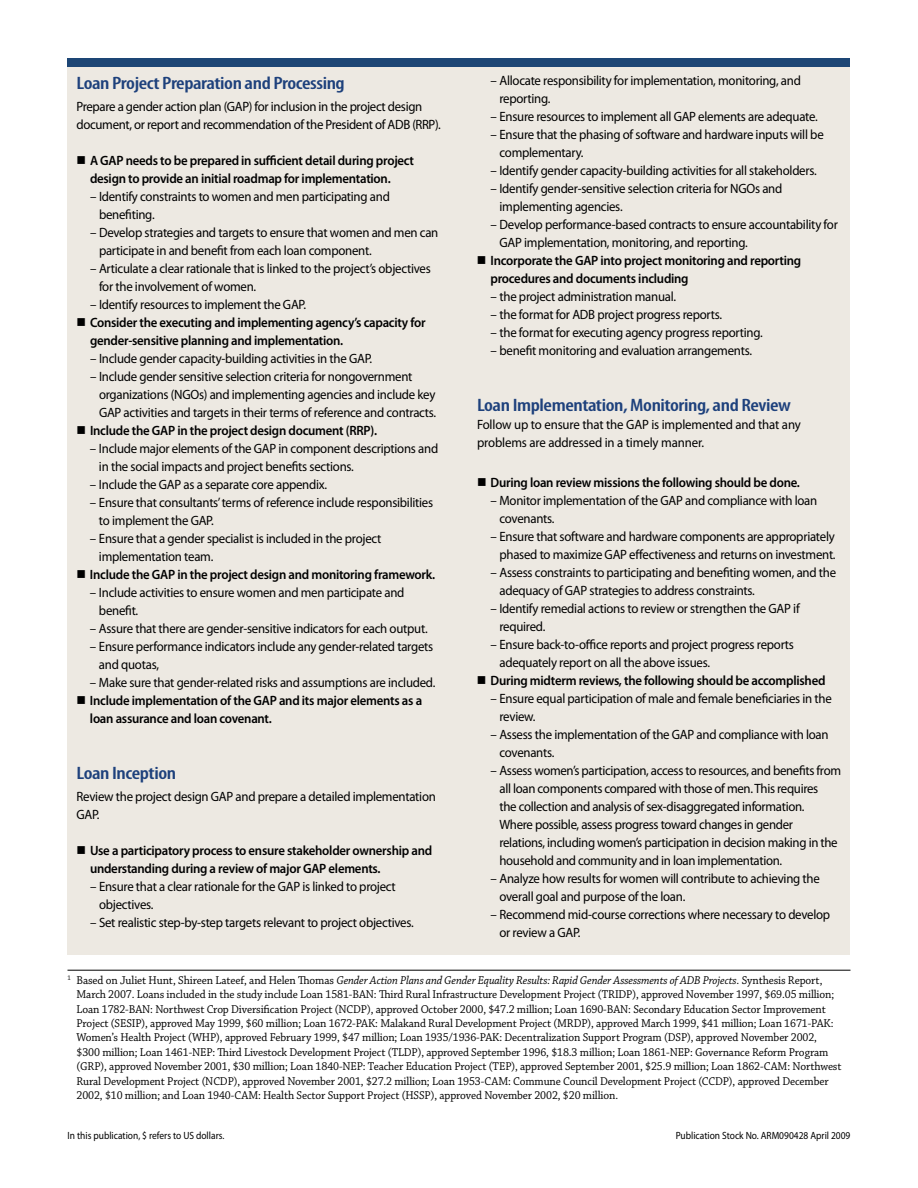
<style>
.page{position:relative;width:918px;height:1188px;background:#fff}
.page>*{position:absolute;margin:0;border:0;box-sizing:border-box;transform-origin:0 0}
.t1{font:600 condensed 18px "Myriad Pro";letter-spacing:-.02em;color:#1e417c;scale:1.2 1}
.t2{font:13.5px/18px "Myriad Pro";letter-spacing:-.02em;color:#000;scale:.95 1}
.t3{font:600 13.5px/18px "Myriad Pro";letter-spacing:-.02em;color:#000;scale:.95 1}
.t4{font:12px/14.4px "Chaparral Pro";letter-spacing:-.01em;color:#000;scale:.95 1}
.t5{font:10.5px "Myriad Pro";color:#000;scale:.9 1}
.s1{font-style:italic}
</style>
<div class="page">
<div style="left:68px;top:58px;width:782px;height:898px;background:#ede9e2"></div>
<div style="left:68px;top:58px;width:782px;height:10px;background:#1d4675"></div>
<hr style="left:68px;top:970px;width:782px;height:1px;background:#000">
<p class="t2" style="left:500px;top:71px;width:319px;text-indent:-9px">– Allocate responsibility for implementation, monitoring, and reporting.</p>
<p class="t2" style="left:491px;top:107px;width:346px">– Ensure resources to implement all GAP elements are adequate.</p>
<p class="t2" style="left:500px;top:125px;width:343px;text-indent:-9px">– Ensure that the phasing of software and hardware inputs will be complementary.</p>
<p class="t2" style="left:491px;top:161px;width:345px">– Identify gender capacity-building activities for all stakeholders.</p>
<p class="t2" style="left:500px;top:179px;width:299px;text-indent:-9px">– Identify gender-sensitive selection criteria for NGOs and implementing agencies.</p>
<p class="t2" style="left:500px;top:215px;width:358px;text-indent:-9px">– Develop performance-based contracts to ensure accountability for<br>GAP implementation, monitoring, and reporting.</p>
<p class="t3" style="left:491px;top:251px;width:329px">Incorporate the GAP into project monitoring and reporting procedures and documents including</p>
<p class="t2" style="left:491px;top:287px;width:197px">– the project administration manual.</p>
<p class="t2" style="left:491px;top:305px;width:245px">– the format for ADB project progress reports.</p>
<p class="t2" style="left:491px;top:323px;width:288px">– the format for executing agency progress reporting.</p>
<p class="t2" style="left:491px;top:341px;width:277px">– benefit monitoring and evaluation arrangements.</p>
<h1 class="t1" style="left:76px;top:71px;width:225px">Loan Project Preparation and Processing</h1>
<p class="t2" style="left:76px;top:97px;width:385px">Prepare a gender action plan (GAP) for inclusion in the project design document, or report and recommendation of the President of ADB (RRP).</p>
<p class="t3" style="left:90px;top:151px;width:343px">A GAP needs to be prepared in sufficient detail during project design to provide an initial roadmap for implementation.</p>
<p class="t2" style="left:99px;top:187px;width:308px;text-indent:-9px">– Identify constraints to women and men participating and benefiting.</p>
<p class="t2" style="left:99px;top:223px;width:359px;text-indent:-9px">– Develop strategies and targets to ensure that women and men can participate in and benefit from each loan component.</p>
<p class="t2" style="left:99px;top:259px;width:351px;text-indent:-9px">– Articulate a clear rationale that is linked to the project’s objectives for the involvement of women.</p>
<p class="t2" style="left:90px;top:295px;width:229px">– Identify resources to implement the GAP.</p>
<p class="t3" style="left:90px;top:313px;width:355px">Consider the executing and implementing agency’s capacity for gender-sensitive planning and implementation.</p>
<p class="t2" style="left:90px;top:349px;width:299px">– Include gender capacity-building activities in the GAP.</p>
<p class="t2" style="left:99px;top:367px;width:356px;text-indent:-9px">– Include gender sensitive selection criteria for nongovernment organizations (NGOs) and implementing agencies and include key<br>GAP activities and targets in their terms of reference and contracts.</p>
<p class="t3" style="left:90px;top:421px;width:304px">Include the GAP in the project design document (RRP).</p>
<p class="t2" style="left:99px;top:439px;width:359px;text-indent:-9px">– Include major elements of the GAP in component descriptions and in the social impacts and project benefits sections.</p>
<p class="t2" style="left:90px;top:475px;width:251px">– Include the GAP as a separate core appendix.</p>
<p class="t2" style="left:99px;top:493px;width:353px;text-indent:-9px">– Ensure that consultants’ terms of reference include responsibilities to implement the GAP.</p>
<p class="t2" style="left:99px;top:529px;width:299px;text-indent:-9px">– Ensure that a gender specialist is included in the project implementation team.</p>
<p class="t3" style="left:90px;top:565px;width:365px">Include the GAP in the project design and monitoring framework.</p>
<p class="t2" style="left:99px;top:583px;width:323px;text-indent:-9px">– Include activities to ensure women and men participate and benefit.</p>
<p class="t2" style="left:90px;top:619px;width:357px">– Assure that there are gender-sensitive indicators for each output.</p>
<p class="t2" style="left:99px;top:637px;width:353px;text-indent:-9px">– Ensure performance indicators include any gender-related targets and quotas,</p>
<p class="t2" style="left:90px;top:673px;width:365px">– Make sure that gender-related risks and assumptions are included.</p>
<p class="t3" style="left:90px;top:691px;width:351px">Include implementation of the GAP and its major elements as a loan assurance and loan covenant.</p>
<h1 class="t1" style="left:477px;top:394px;width:263px">Loan Implementation, Monitoring, and Review</h1>
<p class="t2" style="left:477px;top:415px;width:342px">Follow up to ensure that the GAP is implemented and that any problems are addressed in a timely manner.</p>
<p class="t3" style="left:491px;top:473px;width:327px">During loan review missions the following should be done.</p>
<p class="t2" style="left:499px;top:491px;width:336px;text-indent:-9px">– Monitor implementation of the GAP and compliance with loan covenants.</p>
<p class="t2" style="left:490px;top:527px;width:365px;text-align:right">– Ensure that software and hardware components are appropriately phased to maximize GAP effectiveness and returns on investment.</p>
<p class="t2" style="left:499px;top:563px;width:356px;text-indent:-9px">– Assess constraints to participating and benefiting women, and the adequacy of GAP strategies to address constraints.</p>
<p class="t2" style="left:499px;top:599px;width:318px;text-indent:-9px">– Identify remedial actions to review or strengthen the GAP if required.</p>
<p class="t2" style="left:499px;top:635px;width:312px;text-indent:-9px">– Ensure back-to-office reports and project progress reports adequately report on all the above issues.</p>
<p class="t3" style="left:490px;top:671px;width:354px">During midterm reviews, the following should be accomplished</p>
<p class="t2" style="left:499px;top:689px;width:351px;text-indent:-9px">– Ensure equal participation of male and female beneficiaries in the review.</p>
<p class="t2" style="left:499px;top:725px;width:348px;text-indent:-9px">– Assess the implementation of the GAP and compliance with loan covenants.</p>
<p class="t2" style="left:499px;top:761px;width:361px;text-indent:-9px">– Assess women’s participation, access to resources, and benefits from all loan components compared with those of men. This requires<br>the collection and analysis of sex-disaggregated information.<br>Where possible, assess progress toward changes in gender relations, including women’s participation in decision making in the household and community and in loan implementation.</p>
<p class="t2" style="left:499px;top:869px;width:339px;text-indent:-9px">– Analyze how results for women will contribute to achieving the overall goal and purpose of the loan.</p>
<p class="t2" style="left:499px;top:905px;width:350px;text-indent:-9px">– Recommend mid-course corrections where necessary to develop or review a GAP.</p>
<p class="t4" style="left:77px;top:973px;width:807px;text-indent:-9px"><sup>1</sup> Based on Juliet Hunt, Shireen Lateef, and Helen Thomas <span class="s1">Gender Action Plans and Gender Equality Results: Rapid Gender Assessments of ADB Projects</span>. Synthesis Report, March 2007. Loans included in the study include Loan 1581-BAN: Third Rural Infrastructure Development Project (TRIDP), approved November 1997, $69.05 million; Loan 1782-BAN: Northwest Crop Diversification Project (NCDP), approved October 2000, $47.2 million; Loan 1690-BAN: Secondary Education Sector Improvement Project (SESIP), approved May 1999, $60 million; Loan 1672-PAK: Malakand Rural Development Project (MRDP), approved March 1999, $41 million; Loan 1671-PAK:<br>Women’s Health Project (WHP), approved February 1999, $47 million; Loan 1935/1936-PAK: Decentralization Support Program (DSP), approved November 2002, $300 million; Loan 1461-NEP: Third Livestock Development Project (TLDP), approved September 1996, $18.3 million; Loan 1861-NEP: Governance Reform Program (GRP), approved November 2001, $30 million; Loan 1840-NEP: Teacher Education Project (TEP), approved September 2001, $25.9 million; Loan 1862-CAM: Northwest Rural Development Project (NCDP), approved November 2001, $27.2 million; Loan 1953-CAM: Commune Council Development Project (CCDP), approved December 2002, $10 million; and Loan 1940-CAM: Health Sector Support Project (HSSP), approved November 2002, $20 million.</p>
<p class="t5" style="left:68px;top:1129px;width:176px">In this publication, $ refers to US dollars.</p>
<p class="t5" style="left:676px;top:1129px;width:196px">Publication Stock No. ARM090428 April 2009</p>
<h1 class="t1" style="left:76px;top:761px;width:85px">Loan Inception</h1>
<p class="t2" style="left:76px;top:787px;width:380px">Review the project design GAP and prepare a detailed implementation<br>GAP.</p>
<p class="t3" style="left:90px;top:841px;width:362px">Use a participatory process to ensure stakeholder ownership and understanding during a review of major GAP elements.</p>
<p class="t2" style="left:99px;top:877px;width:314px;text-indent:-9px">– Ensure that a clear rationale for the GAP is linked to project objectives.</p>
<p class="t2" style="left:90px;top:913px;width:342px">– Set realistic step-by-step targets relevant to project objectives.</p>
</div>
